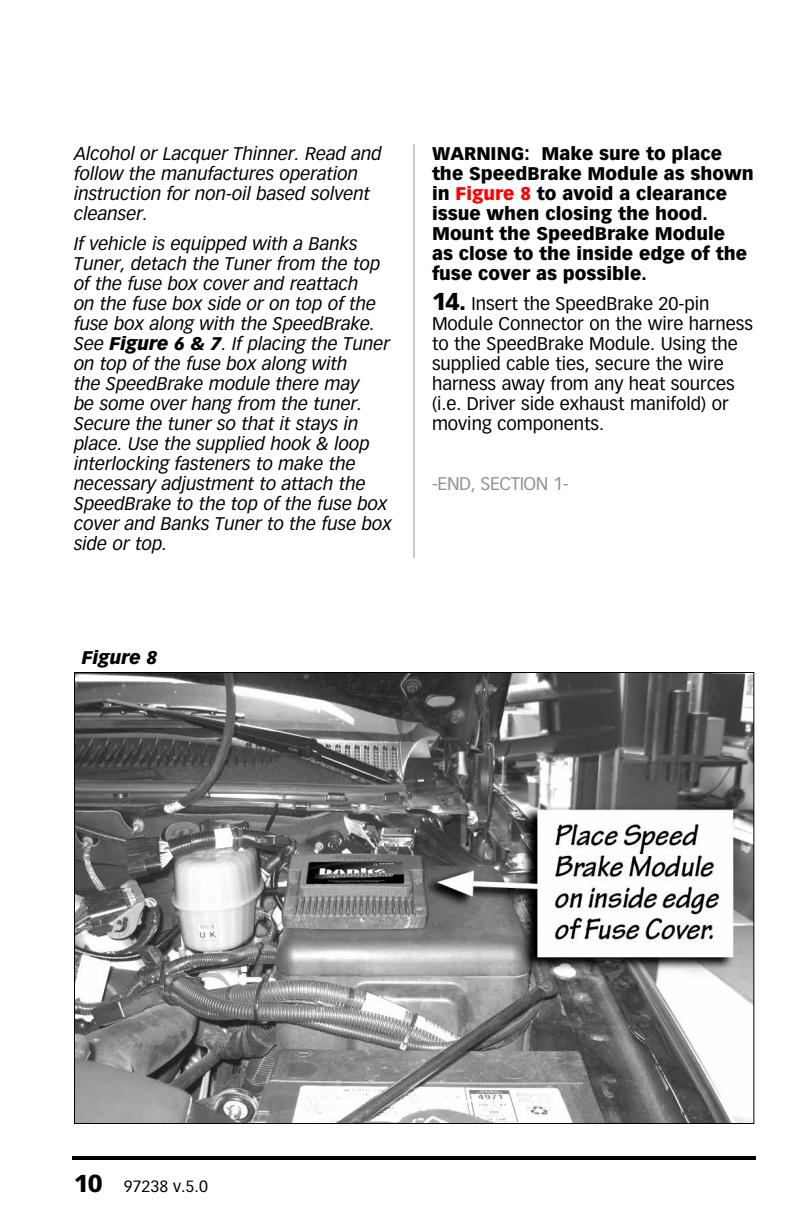
<style>
.page{position:relative;width:792px;height:1224px;background:#fff}
.page>*{position:absolute;margin:0;border:0;box-sizing:border-box;transform-origin:0 0}
.t1{font:italic 18px/20px "Vectora LT Std";color:#000}
.t2{font:18px/20px "Vectora LT Std";color:#000}
.t3{font:900 18px/20px "Vectora LT Std";color:#000}
.t4{font:18px "Vectora LT Std";letter-spacing:-.025em;color:#939598}
.t5{font:italic 900 18px "Vectora LT Std";color:#000}
.t6{font:16px "Vectora LT Std";color:#000}
.s1{font-weight:900}
.s2{color:#f00}
.s3{font-weight:900;font-size:24px}
</style>
<div class="page">
<hr style="left:72px;top:1156px;width:684px;height:4px;background:#000">
<img style="left:76px;top:674px;width:676px;height:448px">
<hr style="left:414px;top:144px;width:1px;height:414px;background:#939598">
<p class="t1" style="left:74px;top:144px;width:309px">Alcohol or Lacquer Thinner. Read and follow the manufactures operation instruction for non-oil based solvent cleanser.</p>
<p class="t1" style="left:74px;top:234px;width:319px">If vehicle is equipped with a Banks<br>Tuner, detach the Tuner from the top of the fuse box cover and reattach<br>on the fuse box side or on top of the fuse box along with the SpeedBrake.<br>See <span class="s1">Figure 6 &amp; 7</span>. If placing the Tuner on top of the fuse box along with<br>the SpeedBrake module there may<br>be some over hang from the tuner.<br>Secure the tuner so that it stays in place. Use the supplied hook &amp; loop interlocking fasteners to make the necessary adjustment to attach the<br>SpeedBrake to the top of the fuse box cover and Banks Tuner to the fuse box side or top.</p>
<p class="t5" style="left:82px;top:647px;width:77px">Figure 8</p>
<p class="t3" style="left:432px;top:143px;width:323px">WARNING: Make sure to place the SpeedBrake Module as shown in <span class="s2">Figure 8</span> to avoid a clearance issue when closing the hood.<br>Mount the SpeedBrake Module<br>as close to the inside edge of the fuse cover as possible.</p>
<p class="t2" style="left:432px;top:294px;width:323px"><span class="s3">14.</span> Insert the SpeedBrake 20-pin Module Connector on the wire harness to the SpeedBrake Module. Using the supplied cable ties, secure the wire harness away from any heat sources (i.e. Driver side exhaust manifold) or moving components.</p>
<p class="t4" style="left:432px;top:473px;width:138px">-END, SECTION 1-</p>
<p class="t6" style="left:74px;top:1177px;width:135px"><span class="s3">10</span> 97238 v.5.0</p>
</div>
